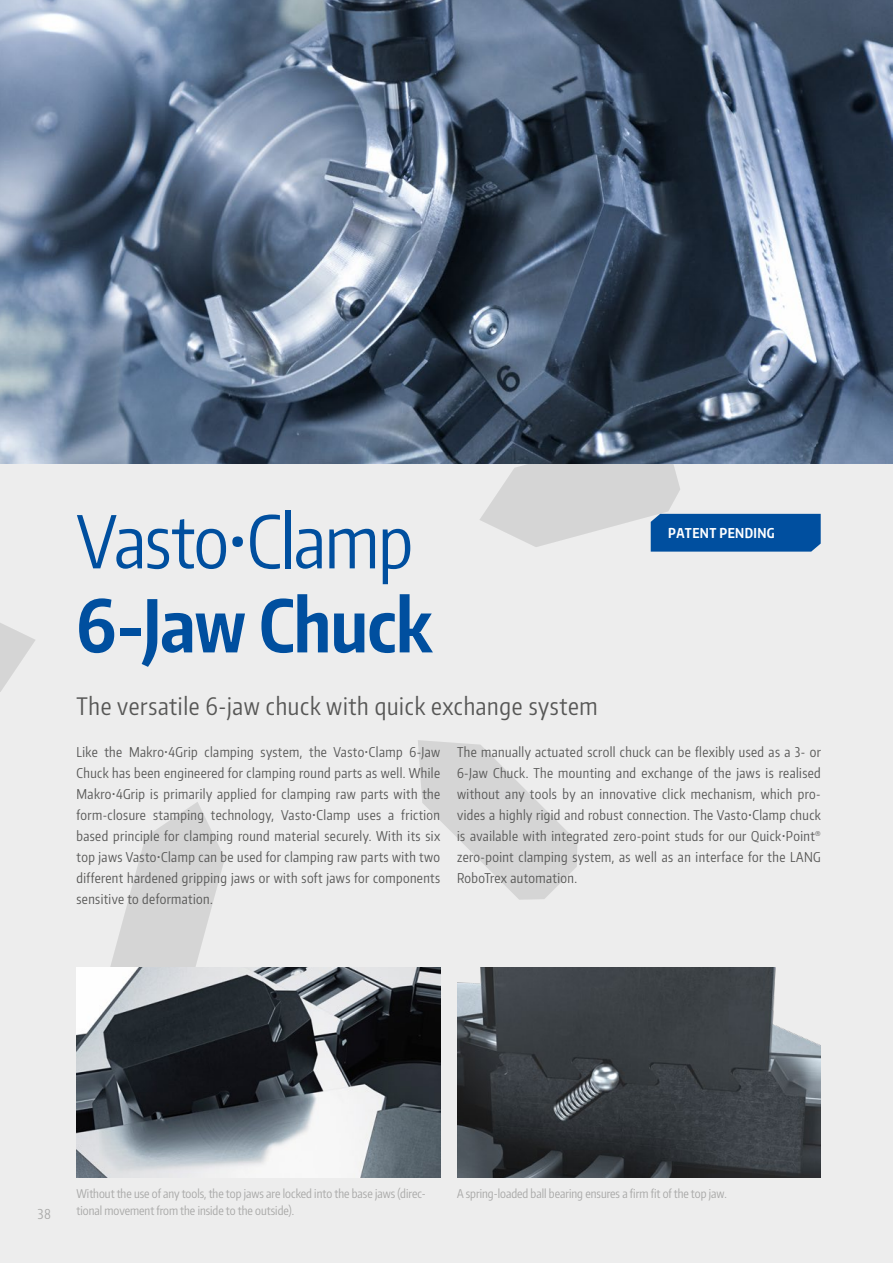
<style>
.page{position:relative;width:893px;height:1263px;background:#ededed}
.page>*{position:absolute;margin:0;border:0;box-sizing:border-box;transform-origin:0 0}
.t1{font:72px "Encode Sans Compressed";letter-spacing:-.02em;color:#004f9f}
.t2{font:700 72px "Encode Sans Compressed";letter-spacing:-.015em;color:#004f9f}
.t3{font:24px "Encode Sans Compressed";letter-spacing:.03em;color:#575756}
.t4{font:13.5px/21px "Encode Sans Compressed";letter-spacing:.03em;color:#575756;text-align:justify}
.t5{font:700 13.5px "Encode Sans Compressed";letter-spacing:.03em;color:#fff}
.t6{font:13.5px "Encode Sans Compressed";color:#a8a8a7}
.t7{font:12px/16.5px "Encode Sans Compressed";color:#a8a8a7}
</style>
<div class="page">
<svg style="left:0;top:623px;width:35px;height:69px"></svg>
<svg style="left:110px;top:802px;width:115px;height:165px"></svg>
<svg style="left:418px;top:740px;width:159px;height:160px"></svg>
<img style="left:0;top:0;width:893px;height:463px">
<img style="left:77px;top:967px;width:363px;height:210px">
<img style="left:457px;top:967px;width:364px;height:210px">
<svg style="left:479px;top:432px;width:342px;height:120px"></svg>
<h1 class="t1" style="left:77px;top:494px;width:338px">Vasto•Clamp</h1>
<h1 class="t2" style="left:77px;top:578px;width:357px">6-Jaw Chuck</h1>
<h2 class="t3" style="left:77px;top:691px;width:523px">The versatile 6-jaw chuck with quick exchange system</h2>
<p class="t5" style="left:668px;top:524px;width:108px">PATENT PENDING</p>
<p class="t4" style="left:77px;top:741px;width:365px">Like the Makro•4Grip clamping system, the Vasto•Clamp 6-Jaw Chuck has been engineered for clamping round parts as well. While Makro•4Grip is primarily applied for clamping raw parts with the form-closure stamping technology, Vasto•Clamp uses a friction based principle for clamping round material securely. With its six top jaws Vasto•Clamp can be used for clamping raw parts with two different hardened gripping jaws or with soft jaws for components sensitive to deformation.</p>
<p class="t4" style="left:457px;top:741px;width:365px">The manually actuated scroll chuck can be flexibly used as a 3- or 6-Jaw Chuck. The mounting and exchange of the jaws is realised without any tools by an innovative click mechanism, which pro&shy;vides a highly rigid and robust connection. The Vasto•Clamp chuck is available with integrated zero-point studs for our Quick•Point<sup>® </sup>zero-point clamping system, as well as an interface for the LANG RoboTrex automation.</p>
<p class="t6" style="left:37px;top:1205px;width:16px">38</p>
<p class="t7" style="left:77px;top:1185px;width:351px">Without the use of any tools, the top jaws are locked into the base jaws (direc&shy;tional movement from the inside to the outside).</p>
<p class="t7" style="left:457px;top:1185px;width:271px">A spring-loaded ball bearing ensures a firm fit of the top jaw.</p>
</div>
